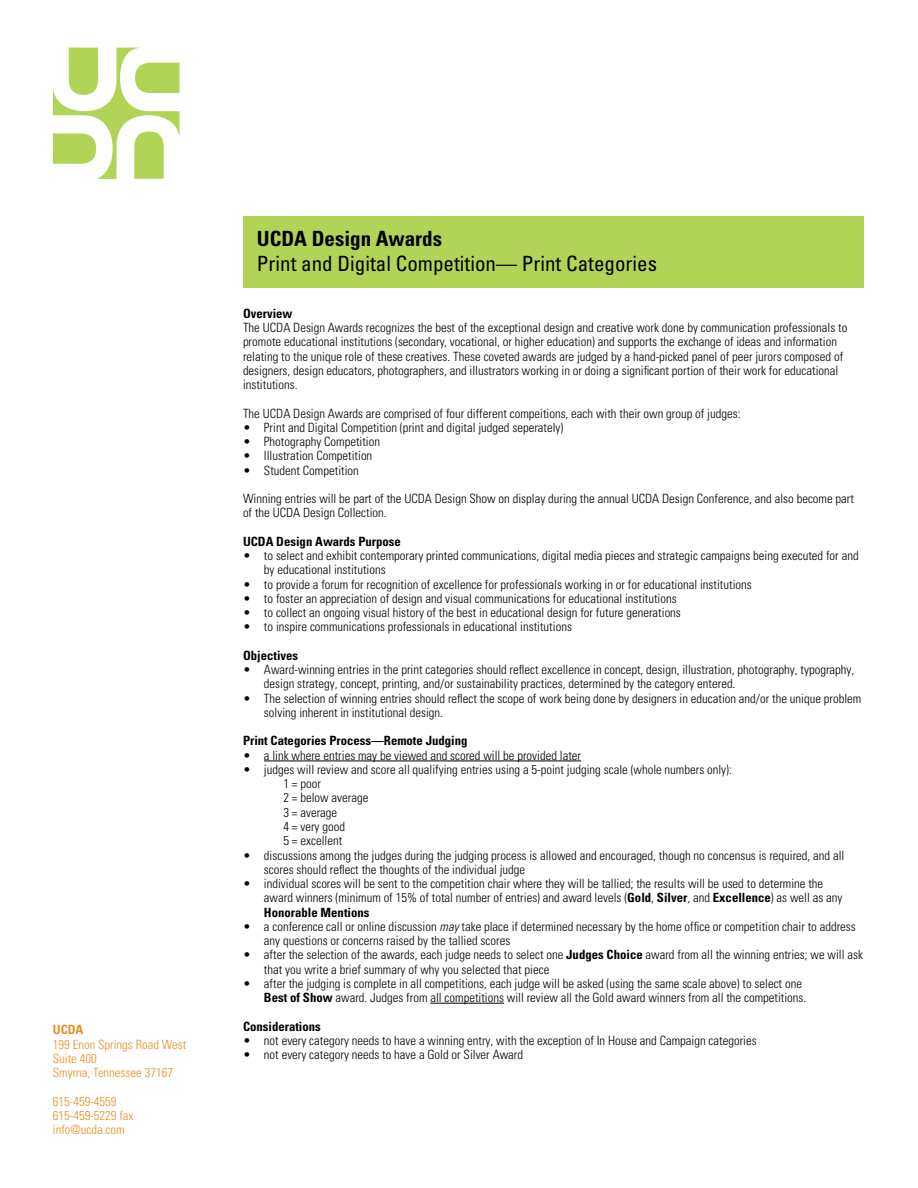
<style>
.page{position:relative;width:918px;height:1188px;background:#fff}
.page>*{position:absolute;margin:0;border:0;box-sizing:border-box;transform-origin:0 0}
.t1{font:condensed 21px "Univers LT Std";color:#000}
.t2{font:700 condensed 21px "Univers LT Std";color:#000}
.t3{font:300 condensed 12.75px/14.2px "Univers LT Std";color:#000}
.t4{font:700 condensed 12.75px "Univers LT Std";color:#000}
.t5{font:300 condensed 12.75px/14.2px "Univers LT Std";color:#e68f25}
.t6{font:700 condensed 12.75px "Univers LT Std";color:#e68f25}
.s1{font-weight:700}
.s2{font-style:italic}
</style>
<div class="page">
<div style="left:243px;top:216px;width:621px;height:71px;background:#b1d456"></div>
<hr style="left:264px;top:761px;width:317px;height:1px;background:#000">
<hr style="left:430px;top:1003px;width:74px;height:1px;background:#000">
<svg style="left:53px;top:48px;width:127px;height:131px"></svg>
<p class="t6" style="left:53px;top:1022px;width:32px">UCDA</p>
<p class="t5" style="left:53px;top:1037px;width:135px">199 Enon Springs Road West<br>Suite 400<br>Smyrna, Tennessee 37167</p>
<p class="t5" style="left:53px;top:1094px;width:82px">615-459-4559<br>615-459-5229 fax info@ucda.com</p>
<h1 class="t2" style="left:257px;top:226px;width:187px">UCDA Design Awards</h1>
<h1 class="t1" style="left:257px;top:251px;width:402px">Print and Digital Competition— Print Categories</h1>
<p class="t4" style="left:243px;top:306px;width:51px">Overview</p>
<p class="t3" style="left:243px;top:321px;width:606px">The UCDA Design Awards recognizes the best of the exceptional design and creative work done by communication professionals to promote educational institutions (secondary, vocational, or higher education) and supports the exchange of ideas and information relating to the unique role of these creatives. These coveted awards are judged by a hand-picked panel of peer jurors composed of designers, design educators, photographers, and illustrators working in or doing a significant portion of their work for educational institutions.</p>
<p class="t3" style="left:243px;top:406px;width:499px">The UCDA Design Awards are comprised of four different compeitions, each with their own group of judges:</p>
<p class="t3" style="left:243px;top:420px;width:322px">• Print and Digital Competition (print and digital judged seperately)</p>
<p class="t3" style="left:243px;top:435px;width:139px">• Photography Competition</p>
<p class="t3" style="left:243px;top:449px;width:131px">• Illustration Competition</p>
<p class="t3" style="left:243px;top:463px;width:117px">• Student Competition</p>
<p class="t3" style="left:243px;top:492px;width:613px">Winning entries will be part of the UCDA Design Show on display during the annual UCDA Design Conference, and also become part of the UCDA Design Collection.</p>
<p class="t4" style="left:243px;top:534px;width:159px">UCDA Design Awards Purpose</p>
<p class="t3" style="left:264px;top:549px;width:596px;text-indent:-21px">• to select and exhibit contemporary printed communications, digital media pieces and strategic campaigns being executed for and by educational institutions</p>
<p class="t3" style="left:243px;top:577px;width:510px">• to provide a forum for recognition of excellence for professionals working in or for educational institutions</p>
<p class="t3" style="left:243px;top:591px;width:435px">• to foster an appreciation of design and visual communications for educational institutions</p>
<p class="t3" style="left:243px;top:606px;width:439px">• to collect an ongoing visual history of the best in educational design for future generations</p>
<p class="t3" style="left:243px;top:620px;width:330px">• to inspire communications professionals in educational institutions</p>
<p class="t4" style="left:243px;top:648px;width:57px">Objectives</p>
<p class="t3" style="left:264px;top:663px;width:592px;text-indent:-21px">• Award-winning entries in the print categories should reflect excellence in concept, design, illustration, photography, typography, design strategy, concept, printing, and/or sustainability practices, determined by the category entered.</p>
<p class="t3" style="left:264px;top:691px;width:599px;text-indent:-21px">• The selection of winning entries should reflect the scope of work being done by designers in education and/or the unique problem solving inherent in institutional design.</p>
<p class="t4" style="left:243px;top:733px;width:226px">Print Categories Process—Remote Judging</p>
<p class="t3" style="left:243px;top:748px;width:340px">• a link where entries may be viewed and scored will be provided later</p>
<p class="t3" style="left:283px;top:762px;width:450px;text-indent:-40px">• judges will review and score all qualifying entries using a 5-point judging scale (whole numbers only):<br>1 = poor<br>2 = below average<br>3 = average<br>4 = very good<br>5 = excellent</p>
<p class="t3" style="left:264px;top:848px;width:582px;text-indent:-21px">• discussions among the judges during the judging process is allowed and encouraged, though no concensus is required, and all scores should reflect the thoughts of the individual judge</p>
<p class="t3" style="left:264px;top:876px;width:580px;text-indent:-21px">• individual scores will be sent to the competition chair where they will be tallied; the results will be used to determine the award winners (minimum of 15% of total number of entries) and award levels (<span class="s1">Gold</span>, <span class="s1">Silver</span>, and <span class="s1">Excellence</span>) as well as any<br><span class="s1">Honorable Mentions</span></p>
<p class="t3" style="left:264px;top:919px;width:593px;text-indent:-21px">• a conference call or online discussion <span class="s2">may</span> take place if determined necessary by the home office or competition chair to address any questions or concerns raised by the tallied scores</p>
<p class="t3" style="left:264px;top:948px;width:600px;text-indent:-21px">• after the selection of the awards, each judge needs to select one <span class="s1">Judges Choice</span> award from all the winning entries; we will ask that you write a brief summary of why you selected that piece</p>
<p class="t3" style="left:264px;top:976px;width:544px;text-indent:-21px">• after the judging is complete in all competitions, each judge will be asked (using the same scale above) to select one<br><span class="s1">Best of Show</span> award. Judges from all competitions will review all the Gold award winners from all the competitions.</p>
<p class="t4" style="left:243px;top:1018px;width:79px">Considerations</p>
<p class="t3" style="left:243px;top:1033px;width:515px">• not every category needs to have a winning entry, with the exception of In House and Campaign categories</p>
<p class="t3" style="left:243px;top:1047px;width:282px">• not every category needs to have a Gold or Silver Award</p>
</div>
